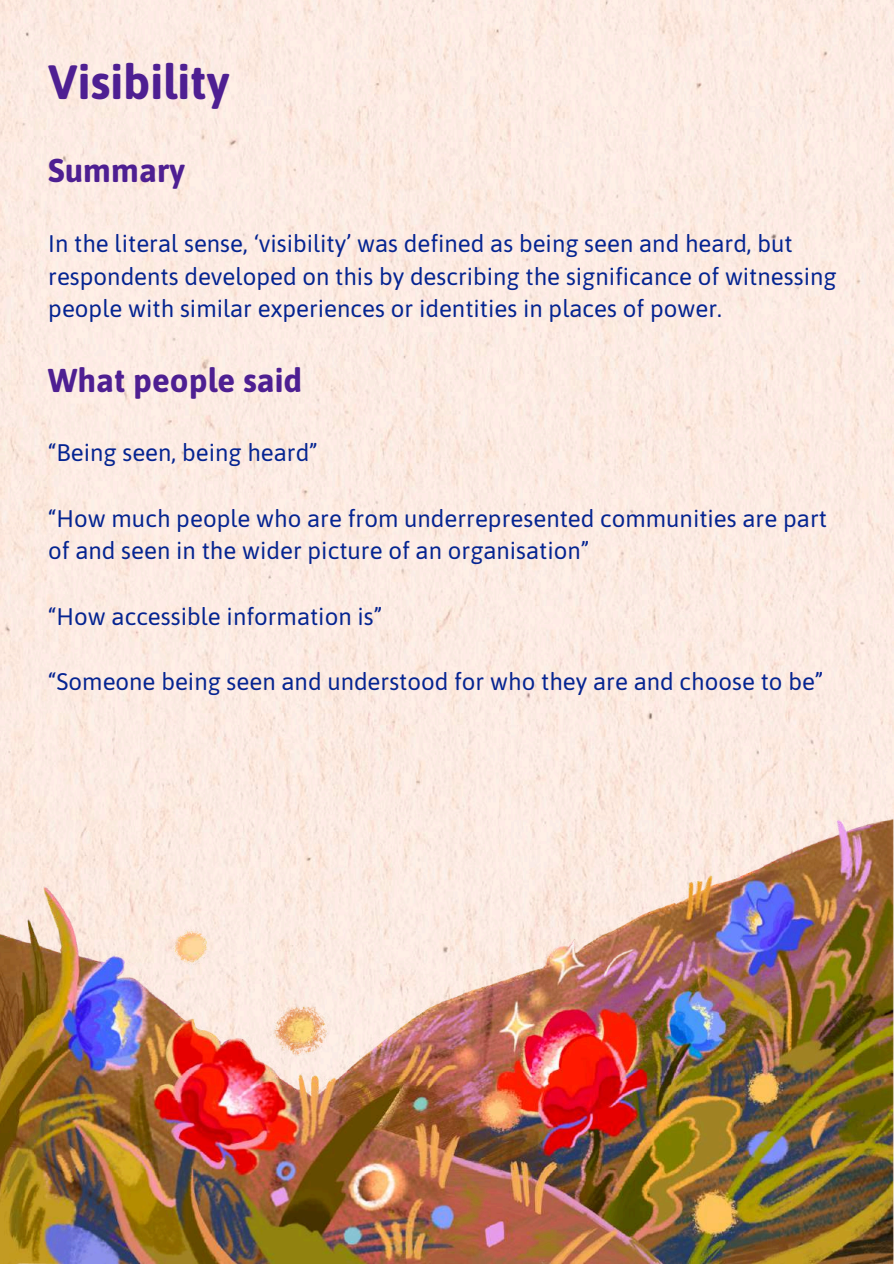
<style>
.page{position:relative;width:894px;height:1264px;background:#fff}
.page>*{position:absolute;margin:0;border:0;box-sizing:border-box;transform-origin:0 0}
.t1{font:700 48px "Asap";color:#4e1f92}
.t2{font:700 33px "Asap";color:#4e1f92}
.t3{font:24px/32.7px "Asap";color:#052491}
</style>
<div class="page">
<div style="left:0;top:0;width:893px;height:700px;background:#fcebe3"></div>
<img style="left:0;top:700px;width:893px;height:563px">
<h1 class="t1" style="left:48px;top:54px;width:183px">Visibility</h1>
<h2 class="t2" style="left:48px;top:151px;width:138px">Summary</h2>
<p class="t3" style="left:48px;top:227px;width:789px">In the literal sense, ‘visibility’ was defined as being seen and heard, but respondents developed on this by describing the significance of witnessing people with similar experiences or identities in places of power.</p>
<h2 class="t2" style="left:48px;top:361px;width:255px">What people said</h2>
<p class="t3" style="left:48px;top:436px;width:271px">“Being seen, being heard”</p>
<p class="t3" style="left:48px;top:502px;width:780px">“How much people who are from underrepresented communities are part of and seen in the wider picture of an organisation”</p>
<p class="t3" style="left:48px;top:599px;width:335px">“How accessible information is”</p>
<p class="t3" style="left:48px;top:665px;width:776px">“Someone being seen and understood for who they are and choose to be”</p>
</div>
